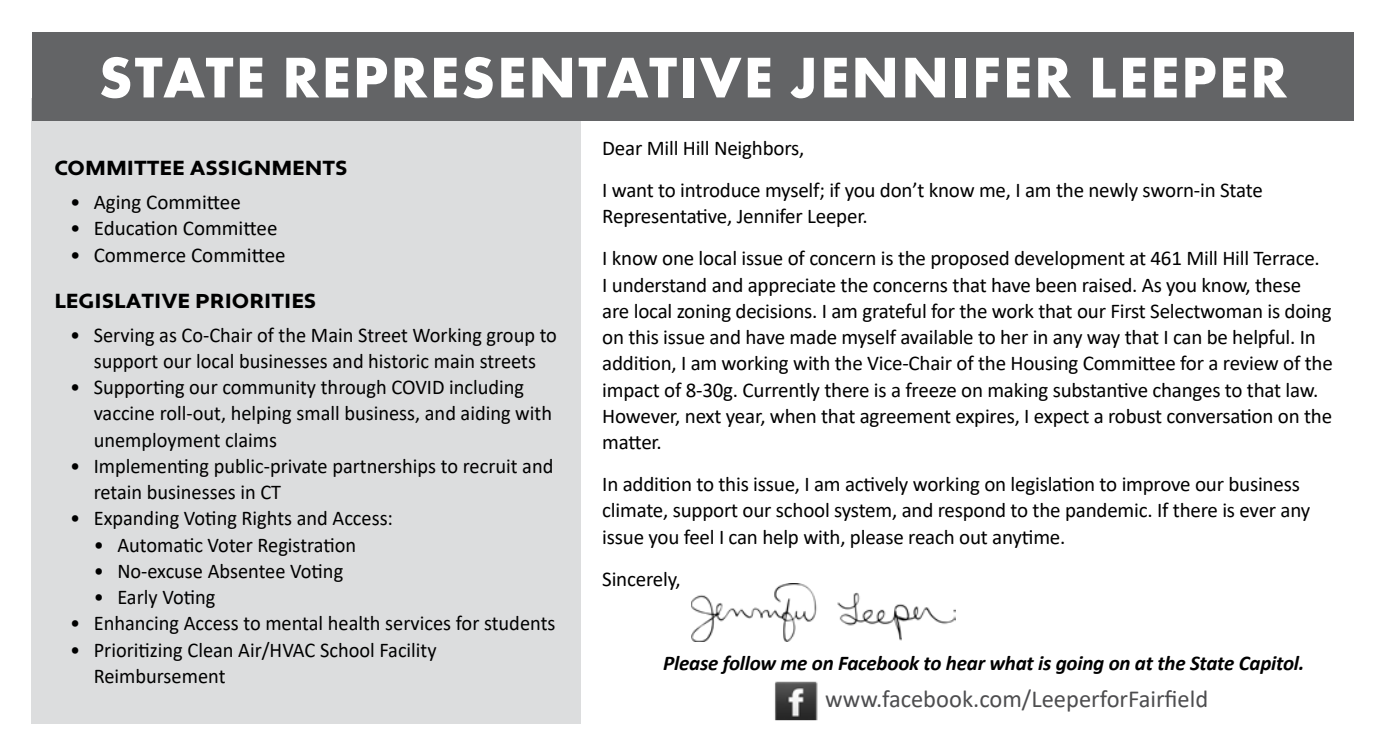
<style>
.page{position:relative;width:1386px;height:756px;background:#fff}
.page>*{position:absolute;margin:0;border:0;box-sizing:border-box;transform-origin:0 0}
.t1{font:700 59.5px "Futura PT";letter-spacing:.035em;color:#fff}
.t2{font:700 24.5px "Apertura";color:#000}
.t3{font:24.5px "Calibri";color:#4d4d4f}
.t4{font:21px/26.2px "Calibri";letter-spacing:-.01em;color:#000}
.t5{font:italic 700 21px "Calibri";letter-spacing:-.01em;color:#000}
</style>
<div class="page">
<div style="left:32px;top:98px;width:549px;height:626px;background:#dcddde"></div>
<div style="left:32px;top:32px;width:1322px;height:89px;background:#636466"></div>
<img style="left:774px;top:682px;width:44px;height:38px">
<div style="left:767px;top:680px;width:56px;height:42px;border:1px solid #fff"></div>
<img style="left:692px;top:584px;width:264px;height:58px">
<h1 class="t1" style="left:99px;top:39px;width:1190px">STATE REPRESENTATIVE JENNIFER LEEPER</h1>
<p class="t2" style="left:54px;top:152px;width:295px">Committee Assignments</p>
<p class="t4" style="left:70px;top:188px;width:172px">• Aging Committee</p>
<p class="t4" style="left:70px;top:215px;width:209px">• Education Committee</p>
<p class="t4" style="left:70px;top:241px;width:217px">• Commerce Committee</p>
<p class="t2" style="left:54px;top:284px;width:263px">Legislative Priorities</p>
<p class="t4" style="left:70px;top:321px;width:488px;text-align:center">• Serving as Co-Chair of the Main Street Working group to support our local businesses and historic main streets</p>
<p class="t4" style="left:94px;top:374px;width:460px;text-indent:-24px">• Supporting our community through COVID including vaccine roll-out, helping small business, and aiding with unemployment claims</p>
<p class="t4" style="left:94px;top:452px;width:461px;text-indent:-24px">• Implementing public-private partnerships to recruit and retain businesses in CT</p>
<p class="t4" style="left:70px;top:505px;width:324px">• Expanding Voting Rights and Access:</p>
<p class="t4" style="left:94px;top:531px;width:264px">• Automatic Voter Registration</p>
<p class="t4" style="left:94px;top:557px;width:251px">• No-excuse Absentee Voting</p>
<p class="t4" style="left:94px;top:584px;width:123px">• Early Voting</p>
<p class="t4" style="left:70px;top:610px;width:487px">• Enhancing Access to mental health services for students</p>
<p class="t4" style="left:94px;top:636px;width:344px;text-indent:-24px">• Prioritizing Clean Air/HVAC School Facility<br>Reimbursement</p>
<p class="t4" style="left:602px;top:127px;width:662px;line-height:42px">Dear Mill Hill Neighbors,<br>I want to introduce myself; if you don’t know me, I am the newly sworn-in State</p>
<p class="t4" style="left:602px;top:195px;width:719px;line-height:42px">Representative, Jennifer Leeper.<br>I know one local issue of concern is the proposed development at 461 Mill Hill Terrace.</p>
<p class="t4" style="left:602px;top:271px;width:732px">I understand and appreciate the concerns that have been raised. As you know, these are local zoning decisions. I am grateful for the work that our First Selectwoman is doing on this issue and have made myself available to her in any way that I can be helpful. In addition, I am working with the Vice-Chair of the Housing Committee for a review of the impact of 8-30g. Currently there is a freeze on making substantive changes to that law.<br>However, next year, when that agreement expires, I expect a robust conversation on the matter.</p>
<p class="t4" style="left:602px;top:470px;width:710px">In addition to this issue, I am actively working on legislation to improve our business climate, support our school system, and respond to the pandemic. If there is ever any issue you feel I can help with, please reach out anytime.</p>
<p class="t4" style="left:602px;top:565px;width:80px">Sincerely,</p>
<p class="t5" style="left:663px;top:648px;width:643px">Please follow me on Facebook to hear what is going on at the State Capitol.</p>
<p class="t3" style="left:825px;top:682px;width:385px">www.facebook.com/LeeperforFairfield</p>
</div>
